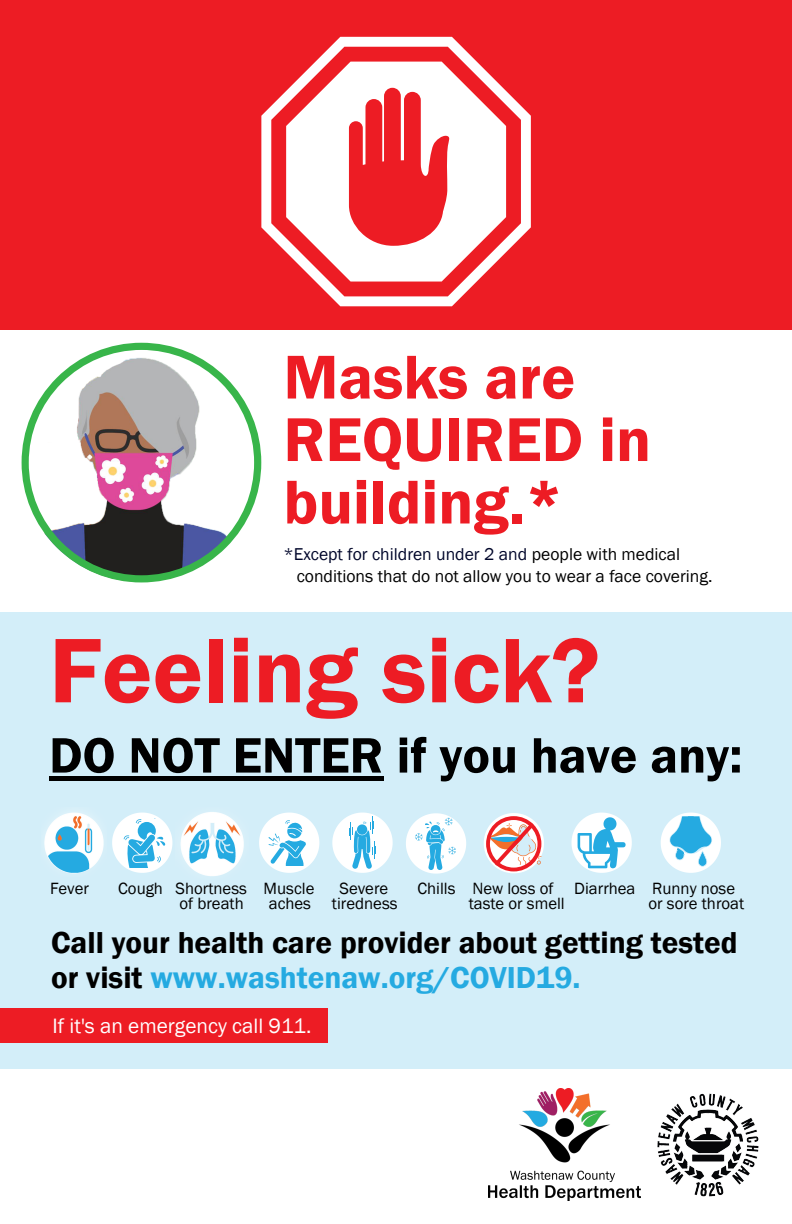
<style>
.page{position:relative;width:792px;height:1224px;background:#fff}
.page>*{position:absolute;margin:0;border:0;box-sizing:border-box;transform-origin:0 0}
.t1{font:600 94.9px "Franklin Gothic";color:#ed1c24}
.t2{font:600 64px/62.5px "Franklin Gothic";color:#ed1c24}
.t3{font:600 51.5px "Franklin Gothic";color:#000}
.t4{font:600 31.2px/34.9px "Franklin Gothic";color:#000}
.t5{font:21.4px "Franklin Gothic";color:#fff}
.t6{font:17.6px/22px "Franklin Gothic";color:#000}
.t7{font:16.8px "Franklin Gothic";color:#000}
.s1{color:#00062a}
.s2{color:#25aae1}
</style>
<div class="page">
<div style="left:0;top:0;width:792px;height:330px;background:#ed1c24"></div>
<svg style="left:22px;top:343px;width:239px;height:239px"></svg>
<svg style="left:261px;top:37px;width:270px;height:269px"></svg>
<div style="left:0;top:612px;width:792px;height:457px;background:#d3eef9"></div>
<img style="left:44px;top:812px;width:60px;height:62px">
<svg style="left:259px;top:813px;width:60px;height:60px"></svg>
<svg style="left:332px;top:813px;width:61px;height:60px"></svg>
<svg style="left:484px;top:813px;width:60px;height:60px"></svg>
<svg style="left:572px;top:813px;width:60px;height:60px"></svg>
<svg style="left:661px;top:813px;width:60px;height:60px"></svg>
<svg style="left:406px;top:813px;width:60px;height:61px"></svg>
<img style="left:180px;top:812px;width:64px;height:65px">
<div style="left:0;top:1008px;width:328px;height:35px;background:#ed1c24"></div>
<img style="left:657px;top:1093px;width:102px;height:104px">
<div style="left:49px;top:776px;width:335px;height:5px;background:#000"></div>
<img style="left:489px;top:1089px;width:152px;height:112px">
<svg style="left:112px;top:813px;width:60px;height:60px"></svg>
<h2 class="t2" style="left:283px;top:345px;width:369px">Masks are<br>REQUIRED in building.*</h2>
<p class="t6" style="left:297px;top:543px;width:417px;text-indent:-13px"><span class="s1">*Except for children under 2 and</span> people with medical conditions that do not allow you to wear a face covering.</p>
<h1 class="t1" style="left:49px;top:615px;width:552px">Feeling sick?</h1>
<h3 class="t3" style="left:49px;top:725px;width:695px">DO NOT ENTER if you have any:</h3>
<p class="t7" style="left:50px;top:879px;width:40px">Fever</p>
<p class="t7" style="left:118px;top:879px;width:198px">Cough Shortness Muscle</p>
<p class="t7" style="left:340px;top:879px;width:50px">Severe</p>
<p class="t7" style="left:418px;top:879px;width:319px">Chills New loss of Diarrhea Runny nose</p>
<p class="t7" style="left:180px;top:893px;width:66px">of breath</p>
<p class="t7" style="left:269px;top:893px;width:130px">aches tiredness</p>
<p class="t7" style="left:469px;top:893px;width:98px">taste or smell</p>
<p class="t7" style="left:649px;top:893px;width:97px">or sore throat</p>
<h3 class="t4" style="left:51px;top:925px;width:688px">Call your health care provider about getting tested or visit <span class="s2">www.washtenaw.org/COVID19.</span></h3>
<p class="t5" style="left:52px;top:1013px;width:260px">If it's an emergency call 911.</p>
</div>
